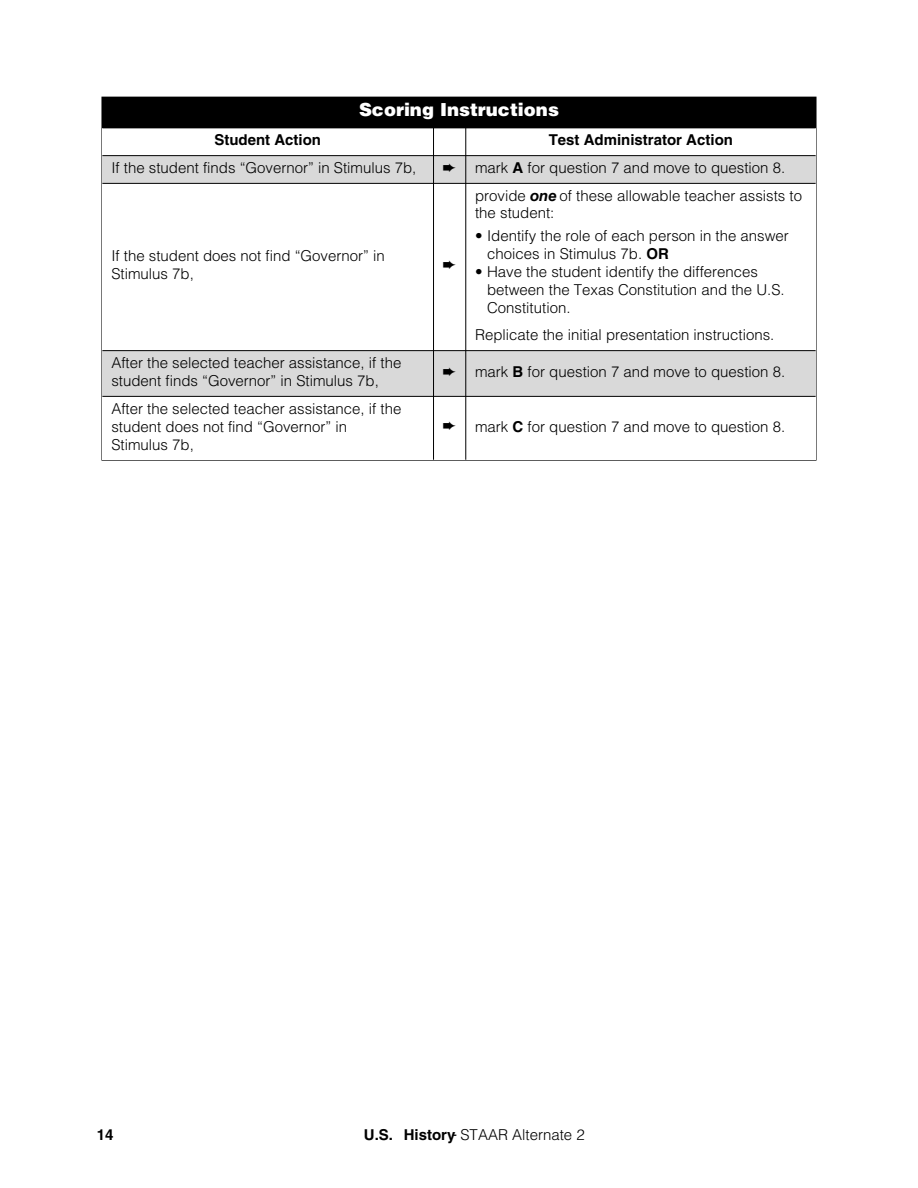
<style>
.page{position:relative;width:918px;height:1188px;background:#fff}
.page>*{position:absolute;margin:0;border:0;box-sizing:border-box;transform-origin:0 0}
.t1{font:900 18px "Helvetica LT Std";color:#fff}
.t2{font:300 15px/18px "Helvetica LT Std";color:#000}
.t3{font:700 15px "Helvetica LT Std";color:#000}
.s1{font-weight:700}
.s2{font-weight:700;font-style:italic}
.s3{font-weight:400;font-stretch:condensed}
</style>
<div class="page">
<div style="left:434px;top:156px;width:32px;height:27px;background:#d9d9d9"></div>
<div style="left:466px;top:156px;width:350px;height:27px;background:#d9d9d9"></div>
<div style="left:102px;top:98px;width:714px;height:30px;background:#000"></div>
<div style="left:102px;top:156px;width:332px;height:27px;background:#d9d9d9"></div>
<div style="left:102px;top:351px;width:332px;height:45px;background:#d9d9d9"></div>
<div style="left:434px;top:351px;width:32px;height:45px;background:#d9d9d9"></div>
<div style="left:466px;top:351px;width:350px;height:45px;background:#d9d9d9"></div>
<hr style="left:433px;top:128px;width:1px;height:332px;background:#000">
<hr style="left:465px;top:128px;width:1px;height:332px;background:#000">
<hr style="left:102px;top:128px;width:714px;height:1px;background:#000">
<hr style="left:102px;top:155px;width:714px;height:1px;background:#000">
<hr style="left:102px;top:183px;width:714px;height:1px;background:#000">
<hr style="left:102px;top:350px;width:714px;height:1px;background:#000">
<hr style="left:102px;top:396px;width:714px;height:1px;background:#000">
<p class="t1" style="left:359px;top:100px;width:201px">Scoring Instructions</p>
<p class="t3" style="left:214px;top:134px;width:108px">Student Action</p>
<p class="t3" style="left:549px;top:134px;width:186px">Test Administrator Action</p>
<p class="t2" style="left:111px;top:160px;width:307px">If the student finds “Governor” in Stimulus 7b,</p>
<p class="t2" style="left:475px;top:160px;width:312px">mark <span class="s1">A</span> for question 7 and move to question 8.</p>
<p class="t2" style="left:111px;top:248px;width:275px">If the student does not find “Governor” in<br>Stimulus 7b,</p>
<p class="t2" style="left:475px;top:188px;width:328px">provide <span class="s2">one</span> of these allowable teacher assists to the student:</p>
<p class="t2" style="left:487px;top:228px;width:303px;text-indent:-12px">• Identify the role of each person in the answer choices in Stimulus 7b. <span class="s1">OR</span></p>
<p class="t2" style="left:487px;top:264px;width:299px;text-indent:-12px">• Have the student identify the differences between the Texas Constitution and the U.S.<br>Constitution.</p>
<p class="t2" style="left:475px;top:327px;width:301px">Replicate the initial presentation instructions.</p>
<p class="t2" style="left:111px;top:355px;width:292px">After the selected teacher assistance, if the student finds “Governor” in Stimulus 7b,</p>
<p class="t2" style="left:475px;top:364px;width:312px">mark <span class="s1">B</span> for question 7 and move to question 8.</p>
<p class="t2" style="left:111px;top:401px;width:292px">After the selected teacher assistance, if the student does not find “Governor” in<br>Stimulus 7b,</p>
<p class="t2" style="left:475px;top:419px;width:312px">mark <span class="s1">C</span> for question 7 and move to question 8.</p>
<p class="t3" style="left:97px;top:1129px;width:18px">14</p>
<p class="t2" style="left:364px;top:1127px;width:222px"><span class="s1">U.S. History</span><span class="s3">-</span> STAAR Alternate 2</p>
</div>
